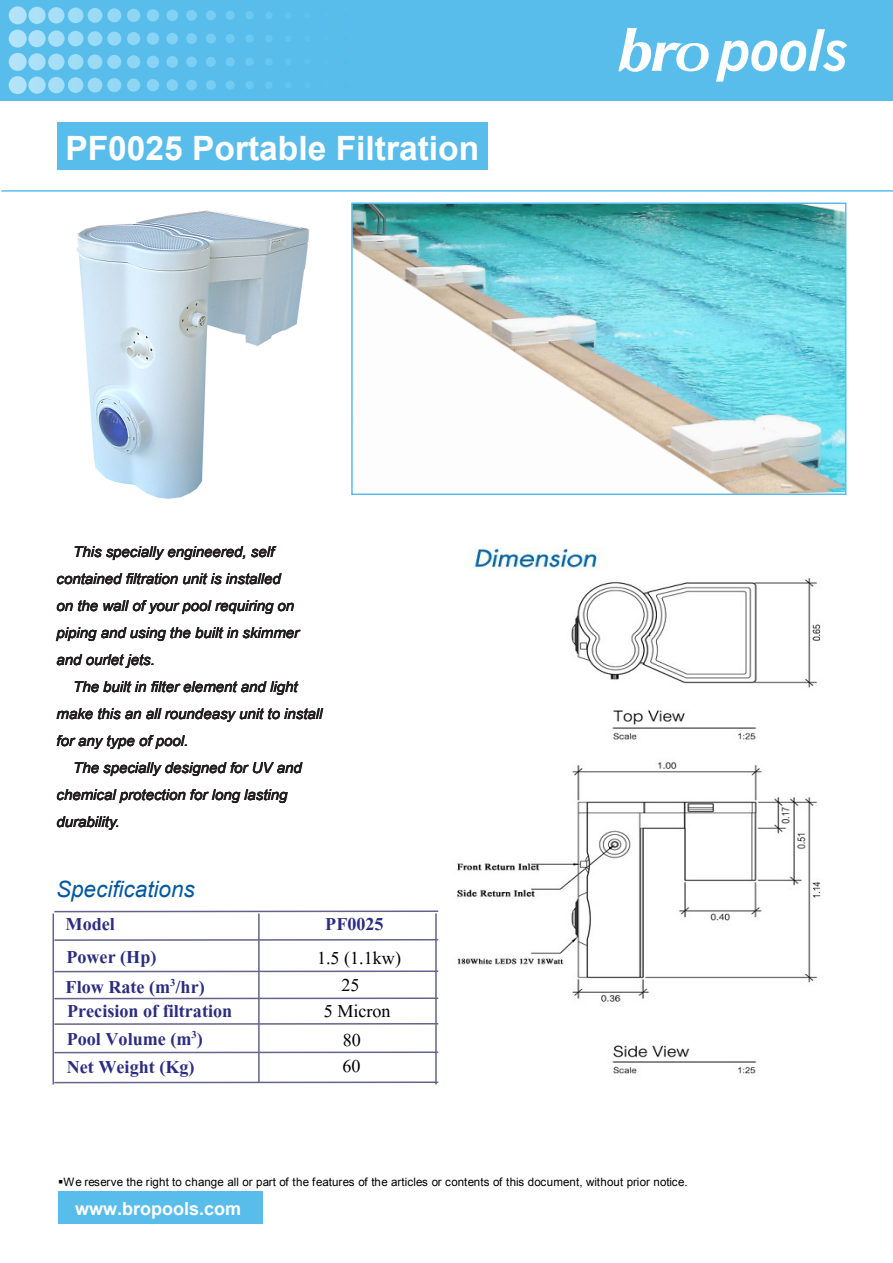
<style>
.page{position:relative;width:893px;height:1263px;background:#fff}
.page>*{position:absolute;margin:0;border:0;box-sizing:border-box;transform-origin:0 0}
.t1{font:700 33.45px "Arial";color:#fff}
.t2{font:700 22.5px "Aparajita";color:#2c2d80}
.t3{font:22.5px "Aparajita";color:#000}
.t4{font:italic 22.5px "Arial";color:#04589e}
.t5{font:700 18px "Arial";color:#fff}
.t6{font:italic 15px/27px "Arial";color:#231f20}
.t7{font:11.55px "Arial";letter-spacing:.015em;color:#000}
</style>
<div class="page">
<div style="left:0;top:0;width:892px;height:101px;background:#59bdec"></div>
<svg style="left:9px;top:6px;width:339px;height:42px"></svg>
<svg style="left:618px;top:28px;width:90px;height:44px"></svg>
<svg style="left:716px;top:29px;width:131px;height:53px"></svg>
<img style="left:354px;top:205px;width:489px;height:287px">
<div style="left:351px;top:202px;width:495px;height:293px;border:2px solid #59bdec"></div>
<div style="left:57px;top:122px;width:430px;height:48px;background:#59bdec"></div>
<div style="left:58px;top:1191px;width:204px;height:33px;background:#59bdec"></div>
<img style="left:438px;top:547px;width:383px;height:536px">
<hr style="left:54px;top:939px;width:384px;height:2px;background:#65638b">
<hr style="left:54px;top:910px;width:384px;height:2px;background:#65638b">
<hr style="left:54px;top:970px;width:384px;height:2px;background:#65638b">
<hr style="left:54px;top:998px;width:384px;height:1px;background:#65638b">
<hr style="left:54px;top:1023px;width:384px;height:2px;background:#65638b">
<hr style="left:54px;top:1052px;width:384px;height:1px;background:#65638b">
<hr style="left:54px;top:1082px;width:384px;height:1px;background:#65638b">
<hr style="left:52px;top:914px;width:2px;height:170px;background:#65638b">
<hr style="left:258px;top:914px;width:2px;height:169px;background:#65638b">
<hr style="left:435px;top:914px;width:1px;height:170px;background:#65638b">
<img style="left:76px;top:210px;width:233px;height:289px">
<hr style="left:1px;top:190px;width:891px;height:2px;background:#59bdec">
<h1 class="t1" style="left:65px;top:126px;width:415px">PF0025 Portable Filtration</h1>
<p class="t6" style="left:56px;top:538px;width:244px;text-indent:17px">This specially engineered, self contained filtration unit is installed on the wall of your pool requiring on piping and using the built in skimmer and ourlet jets.</p>
<p class="t6" style="left:56px;top:673px;width:267px;text-indent:17px">The built in filter element and light make this an all roundeasy unit to install for any type of pool.</p>
<p class="t6" style="left:56px;top:754px;width:247px;text-indent:17px">The specially designed for UV and chemical protection for long lasting durability.</p>
<h2 class="t4" style="left:56px;top:874px;width:140px">Specifications</h2>
<h2 class="t2" style="left:66px;top:914px;width:51px">Model</h2>
<h2 class="t2" style="left:325px;top:914px;width:60px">PF0025</h2>
<h2 class="t2" style="left:66px;top:947px;width:92px">Power (Hp)</h2>
<h2 class="t3" style="left:317px;top:947px;width:85px">1.5 (1.1kw)</h2>
<h2 class="t2" style="left:66px;top:977px;width:141px">Flow Rate (m<sup>3</sup>/hr)</h2>
<h2 class="t3" style="left:341px;top:974px;width:20px">25</h2>
<h2 class="t2" style="left:67px;top:1029px;width:138px">Pool Volume (m<sup>3</sup>)</h2>
<h2 class="t3" style="left:343px;top:1029px;width:20px">80</h2>
<h2 class="t2" style="left:67px;top:1057px;width:129px">Net Weight (Kg)</h2>
<h2 class="t3" style="left:342px;top:1055px;width:20px">60</h2>
<h2 class="t2" style="left:67px;top:1001px;width:166px">Precision of filtration</h2>
<h2 class="t3" style="left:324px;top:1000px;width:68px">5 Micron</h2>
<p class="t7" style="left:58px;top:1174px;width:631px">▪We reserve the right to change all or part of the features of the articles or contents of this document, without prior notice.</p>
<p class="t5" style="left:75px;top:1196px;width:168px">www.bropools.com</p>
</div>
